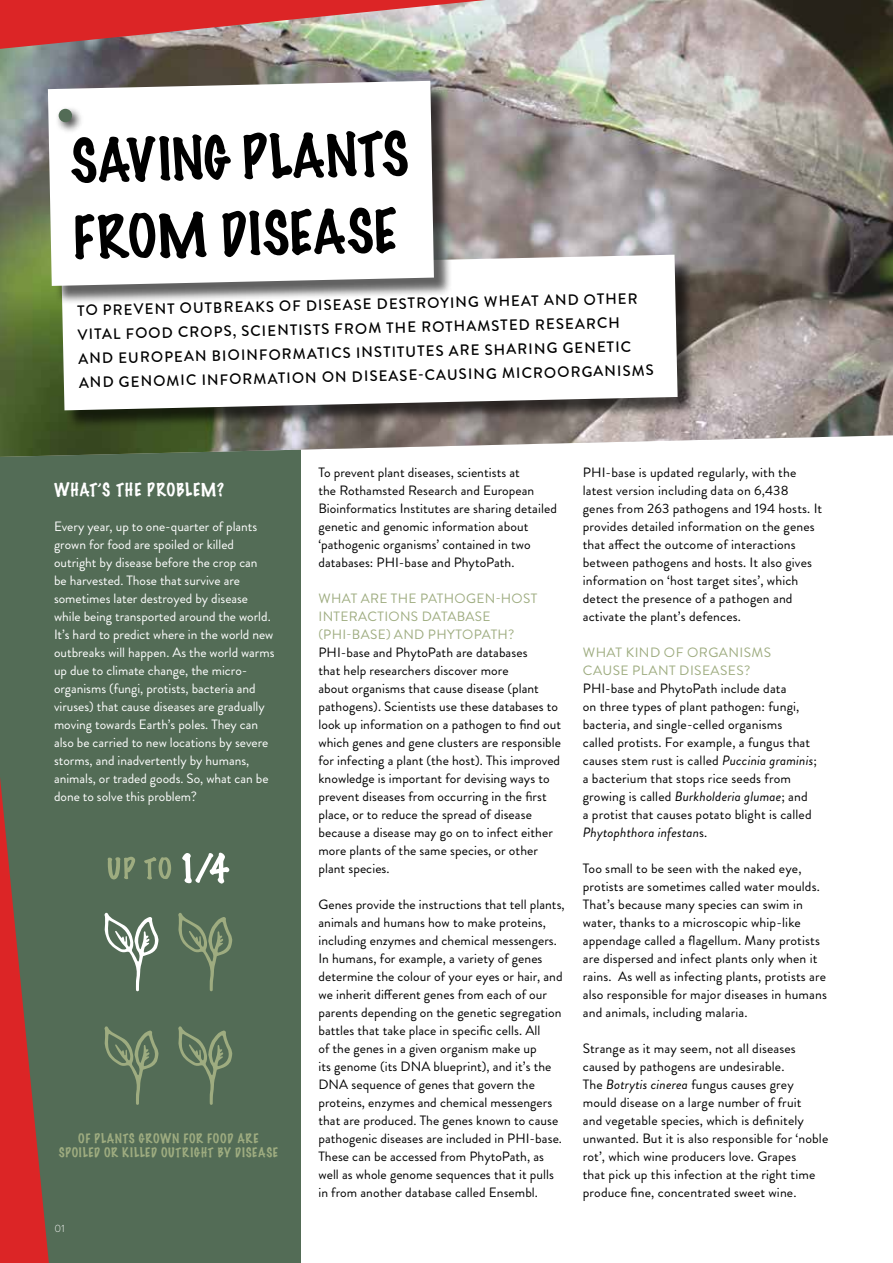
<style>
.page{position:relative;width:893px;height:1263px;background:#fff}
.page>*{position:absolute;margin:0;border:0;box-sizing:border-box;transform-origin:0 0}
.t1{font:100 54px/76.3px "Marker Felt";color:#000}
.t2{font:100 16.5px "Marker Felt";letter-spacing:.05em;color:#fff}
.t3{font:500 15px/24px "Brandon Grotesque";color:#000}
.t4{font:13.5px/18px "Brandon Grotesque";letter-spacing:.005em;color:#000}
.t5{font:13.5px/18px "Brandon Grotesque";color:#fff}
.t6{font:13.5px/18px "Brandon Grotesque";letter-spacing:.025em;color:#9eac80}
.t7{font:100 12px/14.4px "Marker Felt";letter-spacing:.05em;color:#9eac80;text-align:center}
.t8{font:300 10.5px "Brandon Grotesque";color:#fff}
.s1{font-style:italic}
</style>
<div class="page">
<div style="left:0;top:431px;width:300px;height:832px;background:#536c56"></div>
<img style="left:0;top:0;width:893px;height:457px">
<img style="left:0;top:0;width:486px;height:49px">
<svg style="left:0;top:778px;width:49px;height:485px"></svg>
<div style="left:64px;top:257px;width:632px;height:172px;background:#000;opacity:.62"></div>
<svg style="left:61px;top:255px;width:617px;height:155px"></svg>
<div style="left:50px;top:83px;width:403px;height:221px;background:#000;opacity:.62"></div>
<svg style="left:48px;top:81px;width:386px;height:205px"></svg>
<div style="left:55px;top:105px;width:29px;height:29px;background:#000;opacity:.75"></div>
<div style="left:59px;top:109px;width:13px;height:13px;background:#536c56;border-radius:50%"></div>
<svg style="left:182px;top:853px;width:47px;height:30px"></svg>
<svg style="left:108px;top:857px;width:63px;height:22px"></svg>
<svg style="left:104px;top:912px;width:55px;height:79px"></svg>
<svg style="left:104px;top:1026px;width:55px;height:79px"></svg>
<svg style="left:178px;top:913px;width:54px;height:78px"></svg>
<svg style="left:178px;top:1026px;width:54px;height:79px"></svg>
<h1 class="t1" style="left:70px;top:122px;width:339px;rotate:-1deg">SAVING PLANTS<br>FROM DISEASE</h1>
<p class="t3" style="left:77px;top:298px;width:577px;rotate:-1deg">TO PREVENT OUTBREAKS OF DISEASE DESTROYING WHEAT AND OTHER VITAL FOOD CROPS, SCIENTISTS FROM THE ROTHAMSTED RESEARCH AND EUROPEAN BIOINFORMATICS INSTITUTES ARE SHARING GENETIC AND GENOMIC INFORMATION ON DISEASE-CAUSING MICROORGANISMS</p>
<p class="t2" style="left:54px;top:476px;width:171px">WHAT’S THE PROBLEM?</p>
<p class="t5" style="left:54px;top:518px;width:222px">Every year, up to one-quarter of plants grown for food are spoiled or killed outright by disease before the crop can<br>be harvested. Those that survive are sometimes later destroyed by disease while being transported around the world.<br>It’s hard to predict where in the world new outbreaks will happen. As the world warms up due to climate change, the micro&shy;organisms (fungi, protists, bacteria and viruses) that cause diseases are gradually moving towards Earth’s poles. They can also be carried to new locations by severe storms, and inadvertently by humans, animals, or traded goods. So, what can be done to solve this problem?</p>
<p class="t7" style="left:59px;top:1131px;width:220px">OF PLANTS GROWN FOR FOOD ARE<br>SPOILED OR KILLED OUTRIGHT BY DISEASE</p>
<p class="t8" style="left:55px;top:1221px;width:12px">01</p>
<p class="t4" style="left:318px;top:464px;width:240px">To prevent plant diseases, scientists at<br>the Rothamsted Research and European Bioinformatics Institutes are sharing detailed genetic and genomic information about ‘pathogenic organisms’ contained in two databases: PHI-base and PhytoPath.</p>
<p class="t6" style="left:318px;top:590px;width:220px">WHAT ARE THE PATHOGEN-HOST<br>INTERACTIONS DATABASE (PHI-BASE) AND PHYTOPATH?</p>
<p class="t4" style="left:318px;top:644px;width:244px">PHI-base and PhytoPath are databases<br>that help researchers discover more<br>about organisms that cause disease (plant pathogens). Scientists use these databases to look up information on a pathogen to find out which genes and gene clusters are responsible for infecting a plant (the host). This improved knowledge is important for devising ways to prevent diseases from occurring in the first place, or to reduce the spread of disease because a disease may go on to infect either more plants of the same species, or other plant species.</p>
<p class="t4" style="left:318px;top:896px;width:248px">Genes provide the instructions that tell plants, animals and humans how to make proteins, including enzymes and chemical messengers.<br>In humans, for example, a variety of genes determine the colour of your eyes or hair, and we inherit different genes from each of our parents depending on the genetic segregation battles that take place in specific cells. All<br>of the genes in a given organism make up<br>its genome (its DNA blueprint), and it’s the DNA sequence of genes that govern the proteins, enzymes and chemical messengers that are produced. The genes known to cause pathogenic diseases are included in PHI-base.<br>These can be accessed from PhytoPath, as well as whole genome sequences that it pulls in from another database called Ensembl.</p>
<p class="t4" style="left:583px;top:464px;width:241px">PHI-base is updated regularly, with the latest version including data on 6,438 genes from 263 pathogens and 194 hosts. It provides detailed information on the genes that affect the outcome of interactions between pathogens and hosts. It also gives information on ‘host target sites’, which detect the presence of a pathogen and activate the plant’s defences.</p>
<p class="t6" style="left:583px;top:644px;width:190px">WHAT KIND OF ORGANISMS<br>CAUSE PLANT DISEASES?</p>
<p class="t4" style="left:583px;top:680px;width:236px">PHI-base and PhytoPath include data<br>on three types of plant pathogen: fungi, bacteria, and single-celled organisms called protists. For example, a fungus that causes stem rust is called <span class="s1">Puccinia graminis</span>; a bacterium that stops rice seeds from growing is called <span class="s1">Burkholderia glumae</span>; and<br>a protist that causes potato blight is called <span class="s1">Phytophthora infestan</span>s.</p>
<p class="t4" style="left:583px;top:860px;width:246px">Too small to be seen with the naked eye, protists are sometimes called water moulds.<br>That’s because many species can swim in water, thanks to a microscopic whip-like appendage called a flagellum. Many protists are dispersed and infect plants only when it rains. As well as infecting plants, protists are also responsible for major diseases in humans and animals, including malaria.</p>
<p class="t4" style="left:583px;top:1039px;width:247px">Strange as it may seem, not all diseases caused by pathogens are undesirable.<br>The <span class="s1">Botrytis cinerea</span> fungus causes grey mould disease on a large number of fruit<br>and vegetable species, which is definitely unwanted. But it is also responsible for ‘noble rot’, which wine producers love. Grapes<br>that pick up this infection at the right time produce fine, concentrated sweet wine.</p>
</div>
